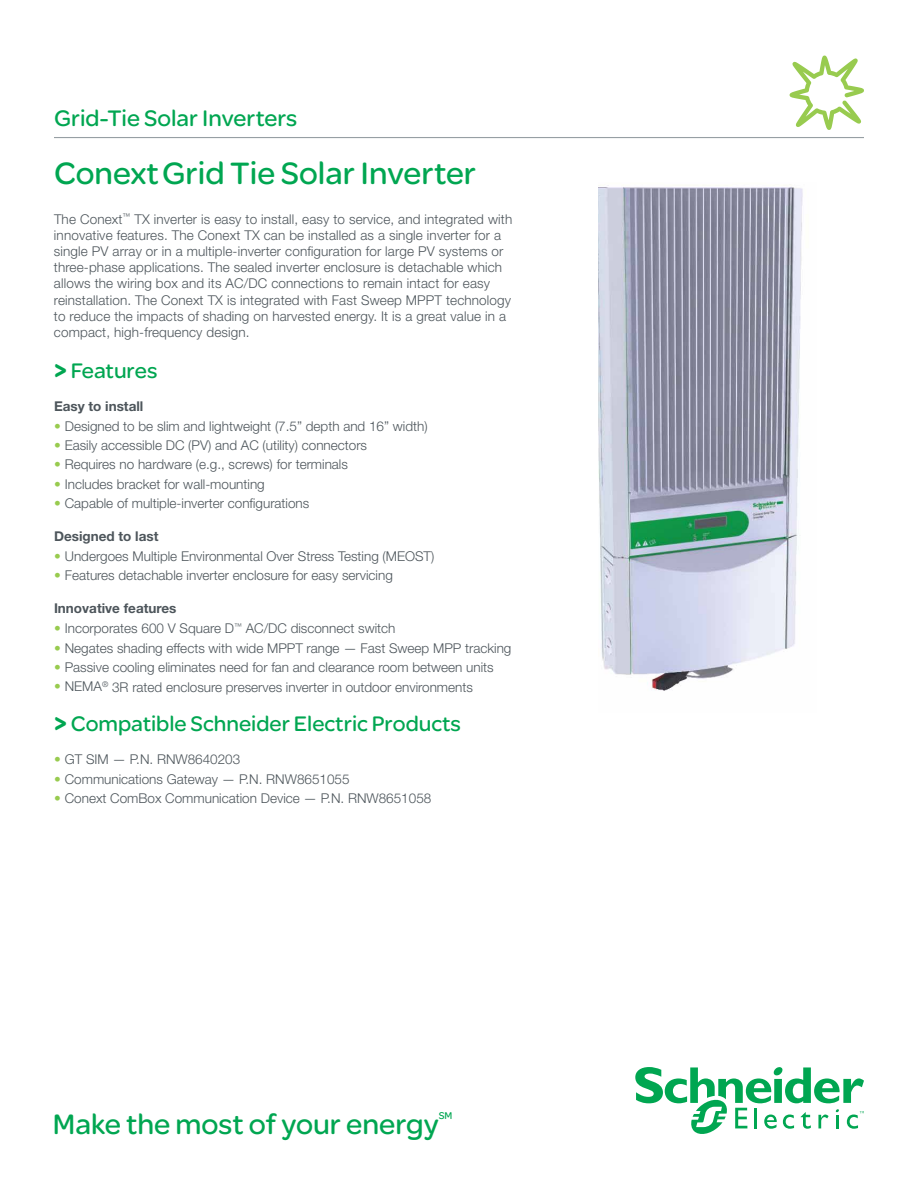
<style>
.page{position:relative;width:918px;height:1188px;background:#fff}
.page>*{position:absolute;margin:0;border:0;box-sizing:border-box;transform-origin:0 0}
.t1{font:33px "SE Optimist";color:#00a651}
.t2{font:30px "SE Optimist";color:#00a651}
.t3{font:24px "SE Optimist";color:#00a651}
.t4{font:22.5px "SE Optimist";color:#00a651}
.t5{font:300 13.5px/16.2px "Helvetica Neue LT Std";color:#4d555b}
.t6{font:700 13.5px "Helvetica Neue LT Std";color:#4d555b}
.t7{font:10.5px "SE Optimist";color:#00a651}
.s1{font-weight:900;font-size:28.5px}
.s2{color:#98cb4f}
</style>
<div class="page">
<hr style="left:54px;top:137px;width:810px;height:1px;background:#979fa4">
<svg style="left:790px;top:55px;width:74px;height:75px"></svg>
<svg style="left:635px;top:1067px;width:229px;height:67px"></svg>
<img style="left:598px;top:184px;width:205px;height:507px">
<h3 class="t3" style="left:54px;top:102px;width:245px">Grid-Tie Solar Inverters</h3>
<h1 class="t1" style="left:54px;top:150px;width:424px">ConextGrid Tie Solar Inverter</h1>
<p class="t5" style="left:54px;top:210px;width:460px">The Conext<sup>™</sup> TX inverter is easy to install, easy to service, and integrated with innovative features. The Conext TX can be installed as a single inverter for a single PV array or in a multiple-inverter configuration for large PV systems or three-phase applications. The sealed inverter enclosure is detachable which allows the wiring box and its AC/DC connections to remain intact for easy reinstallation. The Conext TX is integrated with Fast Sweep MPPT technology to reduce the impacts of shading on harvested energy. It is a great value in a compact, high-frequency design.</p>
<h3 class="t4" style="left:54px;top:355px;width:105px"><span class="s1">&gt;</span> Features</h3>
<p class="t6" style="left:54px;top:398px;width:91px">Easy to install</p>
<p class="t5" style="left:54px;top:417px;width:375px"><span class="s2">•</span> Designed to be slim and lightweight (7.5” depth and 16” width)</p>
<p class="t5" style="left:54px;top:437px;width:315px"><span class="s2">•</span> Easily accessible DC (PV) and AC (utility) connectors</p>
<p class="t5" style="left:54px;top:456px;width:295px"><span class="s2">•</span> Requires no hardware (e.g., screws) for terminals</p>
<p class="t5" style="left:54px;top:476px;width:212px"><span class="s2">•</span> Includes bracket for wall-mounting</p>
<p class="t5" style="left:54px;top:495px;width:257px"><span class="s2">•</span> Capable of multiple-inverter configurations</p>
<p class="t6" style="left:54px;top:528px;width:106px">Designed to last</p>
<p class="t5" style="left:54px;top:548px;width:382px"><span class="s2">•</span> Undergoes Multiple Environmental Over Stress Testing (MEOST)</p>
<p class="t5" style="left:54px;top:567px;width:340px"><span class="s2">•</span> Features detachable inverter enclosure for easy servicing</p>
<p class="t6" style="left:54px;top:600px;width:124px">Innovative features</p>
<p class="t5" style="left:54px;top:620px;width:343px"><span class="s2">•</span> Incorporates 600 V Square D<sup>™</sup> AC/DC disconnect switch</p>
<p class="t5" style="left:54px;top:639px;width:459px"><span class="s2">•</span> Negates shading effects with wide MPPT range — Fast Sweep MPP tracking</p>
<p class="t5" style="left:54px;top:659px;width:441px"><span class="s2">•</span> Passive cooling eliminates need for fan and clearance room between units</p>
<p class="t5" style="left:54px;top:678px;width:420px"><span class="s2">•</span> NEMA<sup>®</sup> 3R rated enclosure preserves inverter in outdoor environments</p>
<h3 class="t4" style="left:54px;top:708px;width:409px"><span class="s1">&gt;</span> Compatible Schneider Electric Products</h3>
<p class="t5" style="left:54px;top:751px;width:188px"><span class="s2">•</span> GT SIM — P.N. RNW8640203</p>
<p class="t5" style="left:54px;top:771px;width:297px"><span class="s2">•</span> Communications Gateway — P.N. RNW8651055</p>
<p class="t5" style="left:54px;top:790px;width:379px"><span class="s2">•</span> Conext ComBox Communication Device — P.N. RNW8651058</p>
<h2 class="t2" style="left:53px;top:1103px;width:387px">Make the most of your energy</h2>
<p class="t7" style="left:439px;top:1108px;width:15px">SM</p>
</div>
